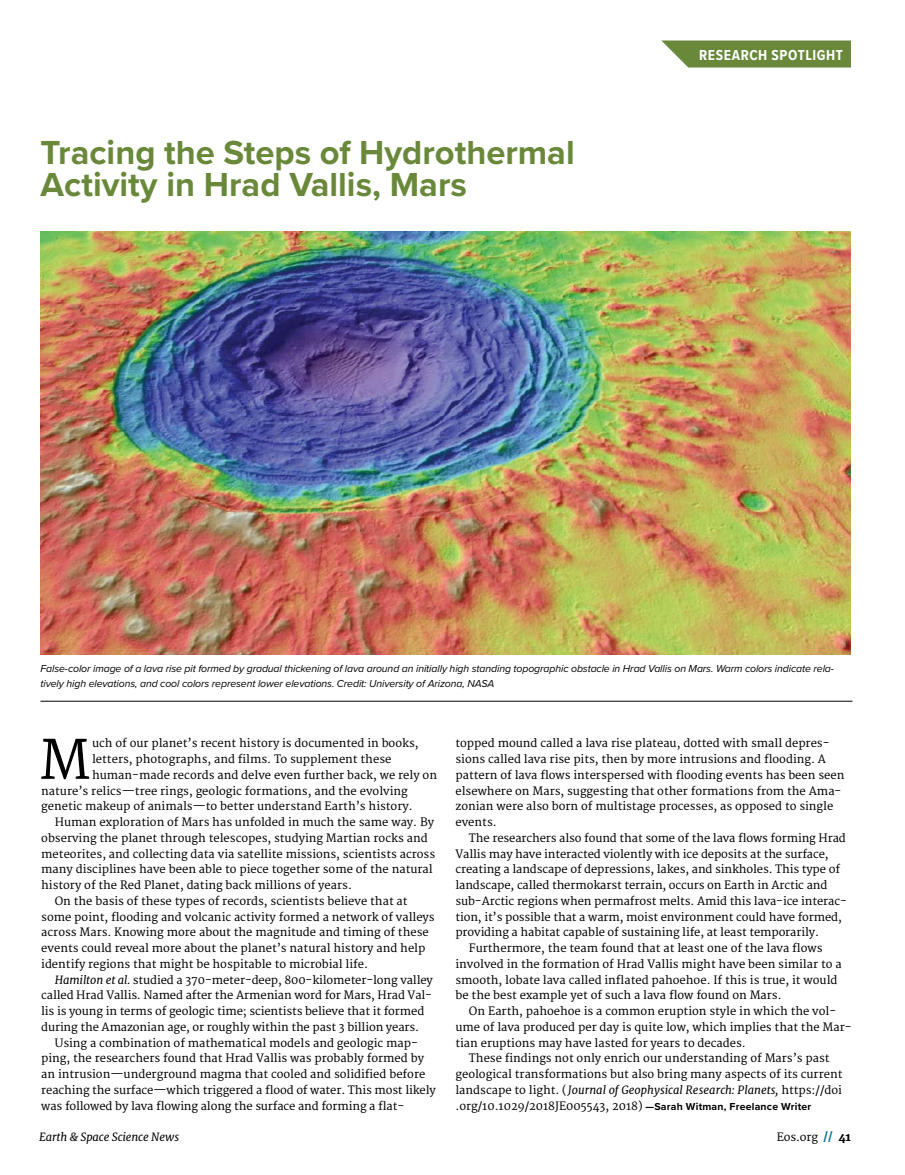
<style>
.page{position:relative;width:905px;height:1175px;background:#fff}
.page>*{position:absolute;margin:0;border:0;box-sizing:border-box;transform-origin:0 0}
.t1{font:52.8px "Merriweather";color:#000}
.t2{font:700 34.5px/31.5px "Proxima Nova";color:#69883a}
.t3{font:700 15px "Proxima Nova Cond";letter-spacing:.04em;color:#fff}
.t4{font:11.25px/15.8px "Merriweather";color:#000}
.t5{font:italic 11.25px "Merriweather";color:#000}
.t6{font:italic 10.5px/15.8px "Proxima Nova";letter-spacing:-.01em;color:#000}
.s1{font-style:italic}
.s2{font-style:normal}
.s3{font-family:"Proxima Nova";font-weight:700;font-size:10.5px}
.s4{font-weight:800;color:#006a94}
.s5{font-weight:800}
</style>
<div class="page">
<svg style="left:661px;top:40px;width:189px;height:28px;background:#78944e"></svg>
<img style="left:40px;top:231px;width:810px;height:423px">
<hr style="left:40px;top:701px;width:812px;height:1px;background:#000">
<h2 class="t2" style="left:40px;top:136px;width:535px">Tracing the Steps of Hydrothermal<br>Activity in Hrad Vallis, Mars</h2>
<h3 class="t3" style="left:699px;top:44px;width:145px">RESEARCH SPOTLIGHT</h3>
<p class="t6" style="left:40px;top:659px;width:795px">False-color image of a lava rise pit formed by gradual thickening of lava around an initially high standing topographic obstacle in Hrad Vallis on Mars. Warm colors indicate rela&shy;tively high elevations, and cool colors represent lower elevations. Credit: University of Arizona, NASA</p>
<h1 class="t1" style="left:39px;top:729px;width:52px">M</h1>
<p class="t4" style="left:92px;top:736px;width:328px">uch of our planet’s recent history is documented in books,</p>
<p class="t4" style="left:92px;top:751px;width:301px">letters, photographs, and films. To supplement these</p>
<p class="t4" style="left:92px;top:767px;width:346px">human-made records and delve even further back, we rely on</p>
<p class="t4" style="left:41px;top:783px;width:368px">nature’s relics—tree rings, geologic formations, and the evolving</p>
<p class="t4" style="left:41px;top:799px;width:373px">genetic makeup of animals—to better understand Earth’s history.</p>
<p class="t4" style="left:55px;top:814px;width:381px">Human exploration of Mars has unfolded in much the same way. By</p>
<p class="t4" style="left:41px;top:830px;width:388px">observing the planet through telescopes, studying Martian rocks and</p>
<p class="t4" style="left:41px;top:846px;width:395px">meteorites, and collecting data via satellite missions, scientists across</p>
<p class="t4" style="left:41px;top:862px;width:393px">many disciplines have been able to piece together some of the natural</p>
<p class="t4" style="left:41px;top:877px;width:312px">history of the Red Planet, dating back millions of years.</p>
<p class="t4" style="left:55px;top:893px;width:354px">On the basis of these types of records, scientists believe that at</p>
<p class="t4" style="left:41px;top:909px;width:395px">some point, flooding and volcanic activity formed a network of valleys</p>
<p class="t4" style="left:41px;top:925px;width:389px">across Mars. Knowing more about the magnitude and timing of these</p>
<p class="t4" style="left:41px;top:940px;width:385px">events could reveal more about the planet’s natural history and help</p>
<p class="t4" style="left:41px;top:956px;width:328px">identify regions that might be hospitable to microbial life.</p>
<p class="t4" style="left:55px;top:972px;width:379px"><span class="s1">Hamilton et al.</span> studied a 370-meter-deep, 800-kilometer-long valley</p>
<p class="t4" style="left:41px;top:988px;width:392px">called Hrad Vallis. Named after the Armenian word for Mars, Hrad Val-</p>
<p class="t4" style="left:41px;top:1003px;width:384px">lis is young in terms of geologic time; scientists believe that it formed</p>
<p class="t4" style="left:41px;top:1019px;width:379px">during the Amazonian age, or roughly within the past 3 billion years.</p>
<p class="t4" style="left:55px;top:1035px;width:364px">Using a combination of mathematical models and geologic map-</p>
<p class="t4" style="left:41px;top:1051px;width:384px">ping, the researchers found that Hrad Vallis was probably formed by</p>
<p class="t4" style="left:41px;top:1066px;width:385px">an intrusion—underground magma that cooled and solidified before</p>
<p class="t4" style="left:41px;top:1082px;width:396px">reaching the surface—which triggered a flood of water. This most likely</p>
<p class="t4" style="left:41px;top:1098px;width:364px">was followed by lava flowing along the surface and forming a flat-</p>
<p class="t4" style="left:455px;top:736px;width:390px">topped mound called a lava rise plateau, dotted with small depres&shy;sions called lava rise pits, then by more intrusions and flooding. A pattern of lava flows interspersed with flooding events has been seen elsewhere on Mars, suggesting that other formations from the Ama&shy;zonian were also born of multistage processes, as opposed to single events.</p>
<p class="t4" style="left:469px;top:830px;width:378px">The researchers also found that some of the lava flows forming Hrad</p>
<p class="t4" style="left:455px;top:846px;width:374px">Vallis may have interacted violently with ice deposits at the surface,</p>
<p class="t4" style="left:455px;top:862px;width:386px">creating a landscape of depressions, lakes, and sinkholes. This type of</p>
<p class="t4" style="left:455px;top:877px;width:373px">landscape, called thermokarst terrain, occurs on Earth in Arctic and</p>
<p class="t4" style="left:455px;top:893px;width:393px">sub-Arctic regions when permafrost melts. Amid this lava-ice interac-</p>
<p class="t4" style="left:455px;top:909px;width:388px">tion, it’s possible that a warm, moist environment could have formed,</p>
<p class="t4" style="left:455px;top:925px;width:365px">providing a habitat capable of sustaining life, at least temporarily.</p>
<p class="t4" style="left:469px;top:940px;width:355px">Furthermore, the team found that at least one of the lava flows</p>
<p class="t4" style="left:455px;top:956px;width:387px">involved in the formation of Hrad Vallis might have been similar to a</p>
<p class="t4" style="left:455px;top:972px;width:383px">smooth, lobate lava called inflated pahoehoe. If this is true, it would</p>
<p class="t4" style="left:455px;top:988px;width:327px">be the best example yet of such a lava flow found on Mars.</p>
<p class="t4" style="left:469px;top:1003px;width:369px">On Earth, pahoehoe is a common eruption style in which the vol-</p>
<p class="t4" style="left:455px;top:1019px;width:397px">ume of lava produced per day is quite low, which implies that the Mar-</p>
<p class="t4" style="left:455px;top:1035px;width:292px">tian eruptions may have lasted for years to decades.</p>
<p class="t4" style="left:469px;top:1051px;width:362px">These findings not only enrich our understanding of Mars’s past</p>
<p class="t4" style="left:455px;top:1066px;width:388px">geological transformations but also bring many aspects of its current</p>
<p class="t5" style="left:455px;top:1082px;width:388px"><span class="s2">landscape to light. (</span> Journal of Geophysical Research: Planets, <span class="s2">https://doi</span></p>
<p class="t4" style="left:455px;top:1098px;width:357px">.org/10.1029/2018JE005543, 2018) <span class="s3">—Sarah Witman, Freelance Writer</span></p>
<p class="t5" style="left:39px;top:1130px;width:142px">Earth &amp; Space Science News</p>
<p class="t4" style="left:776px;top:1129px;width:76px">Eos.org <span class="s4">//</span> <span class="s5">41</span></p>
</div>
